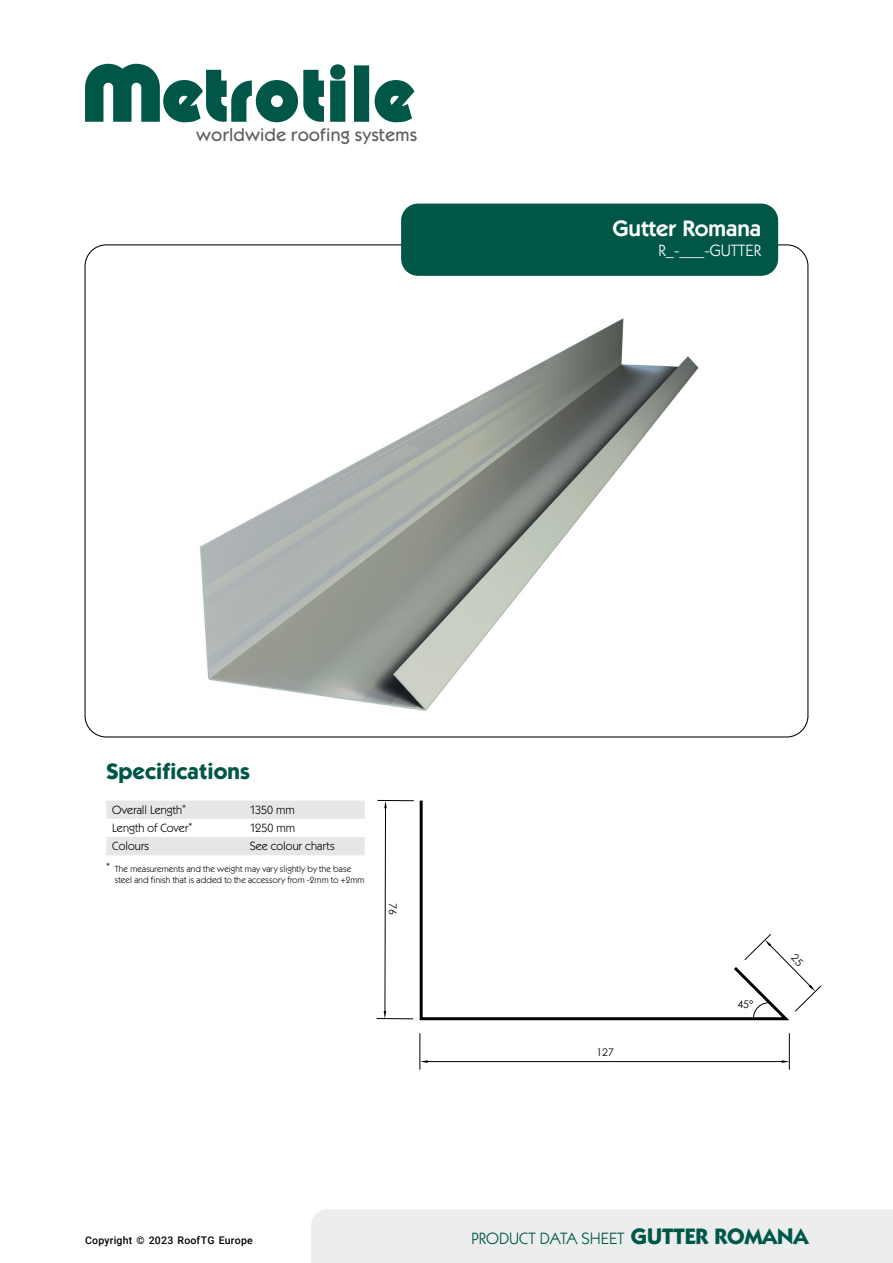
<style>
.page{position:relative;width:893px;height:1263px;background:#fff}
.page>*{position:absolute;margin:0;border:0;box-sizing:border-box;transform-origin:0 0}
.t1{font:700 22.5px "ITC Kabel Std";color:#005747}
.t2{font:600 22.5px "ITC Kabel Std";color:#fff}
.t3{font:500 18.6px "Kabel Itc TOT";color:#5f6062}
.t4{font:16.5px "ITC Kabel Std";color:#005747}
.t5{font:16.5px "ITC Kabel Std";color:#fff}
.t6{font:12px "ITC Kabel Std";letter-spacing:.005em;color:#000}
.t7{font:500 10.5px "Roboto";letter-spacing:.025em;color:#000}
.t8{font:10.5px "Century Gothic";color:#000}
.t9{font:9px/10.8px "ITC Kabel Std";letter-spacing:.015em;color:#000}
.s1{font-weight:700;font-size:22.5px}
</style>
<div class="page">
<svg style="left:85px;top:64px;width:239px;height:58px"></svg>
<svg style="left:330px;top:64px;width:15px;height:58px"></svg>
<div style="left:354px;top:65px;width:15px;height:57px;background:#005747"></div>
<svg style="left:375px;top:80px;width:39px;height:42px"></svg>
<div style="left:401px;top:204px;width:377px;height:72px;background:#005747;border-radius:17px"></div>
<svg style="left:106px;top:800px;width:259px;height:55px"></svg>
<div style="left:311px;top:1209px;width:582px;height:54px;background:#eceded"></div>
<svg style="left:782px;top:1060px;width:7px;height:3px"></svg>
<hr style="left:789px;top:1033px;width:1px;height:36px;background:#000">
<hr style="left:377px;top:1018px;width:36px;height:1px;background:#000">
<hr style="left:420px;top:1033px;width:1px;height:36px;background:#000">
<hr style="left:378px;top:800px;width:36px;height:1px;background:#000">
<hr style="left:426px;top:1061px;width:359px;height:1px;background:#000">
<svg style="left:384px;top:801px;width:3px;height:218px"></svg>
<svg style="left:420px;top:1060px;width:8px;height:3px"></svg>
<img style="left:199px;top:318px;width:500px;height:393px">
<svg style="left:419px;top:800px;width:371px;height:221px"></svg>
<svg style="left:744px;top:934px;width:77px;height:84px"></svg>
<h2 class="t3" style="left:196px;top:125px;width:223px">worldwide roofing systems</h2>
<h1 class="t2" style="left:612px;top:215px;width:150px">Gutter Romana</h1>
<h3 class="t5" style="left:658px;top:241px;width:104px">R_-___-GUTTER</h3>
<h1 class="t1" style="left:106px;top:758px;width:145px">Specifications</h1>
<h3 class="t6" style="left:112px;top:803px;width:75px">Overall Length<sup>*</sup></h3>
<h3 class="t6" style="left:250px;top:803px;width:47px">1350 mm</h3>
<h3 class="t6" style="left:112px;top:821px;width:82px">Length of Cover<sup>*</sup></h3>
<h3 class="t6" style="left:250px;top:821px;width:47px">1250 mm</h3>
<h3 class="t6" style="left:112px;top:839px;width:38px">Colours</h3>
<h3 class="t6" style="left:250px;top:839px;width:87px">See colour charts</h3>
<p class="t9" style="left:115px;top:864px;width:251px;text-indent:-9px">* The measurements and the weight may vary slightly by the base steel and finish that is added to the accessory from -2mm to +2mm</p>
<p class="t8" style="left:400px;top:903px;width:13px;rotate:90deg">76</p>
<p class="t7" style="left:85px;top:1233px;width:169px">Copyright © 2023 RoofTG Europe</p>
<p class="t8" style="left:596px;top:1044px;width:19px">127</p>
<p class="t8" style="left:737px;top:996px;width:17px">45°</p>
<h3 class="t4" style="left:472px;top:1229px;width:338px">PRODUCT DATA SHEET <span class="s1">GUTTER ROMANA</span></h3>
</div>
